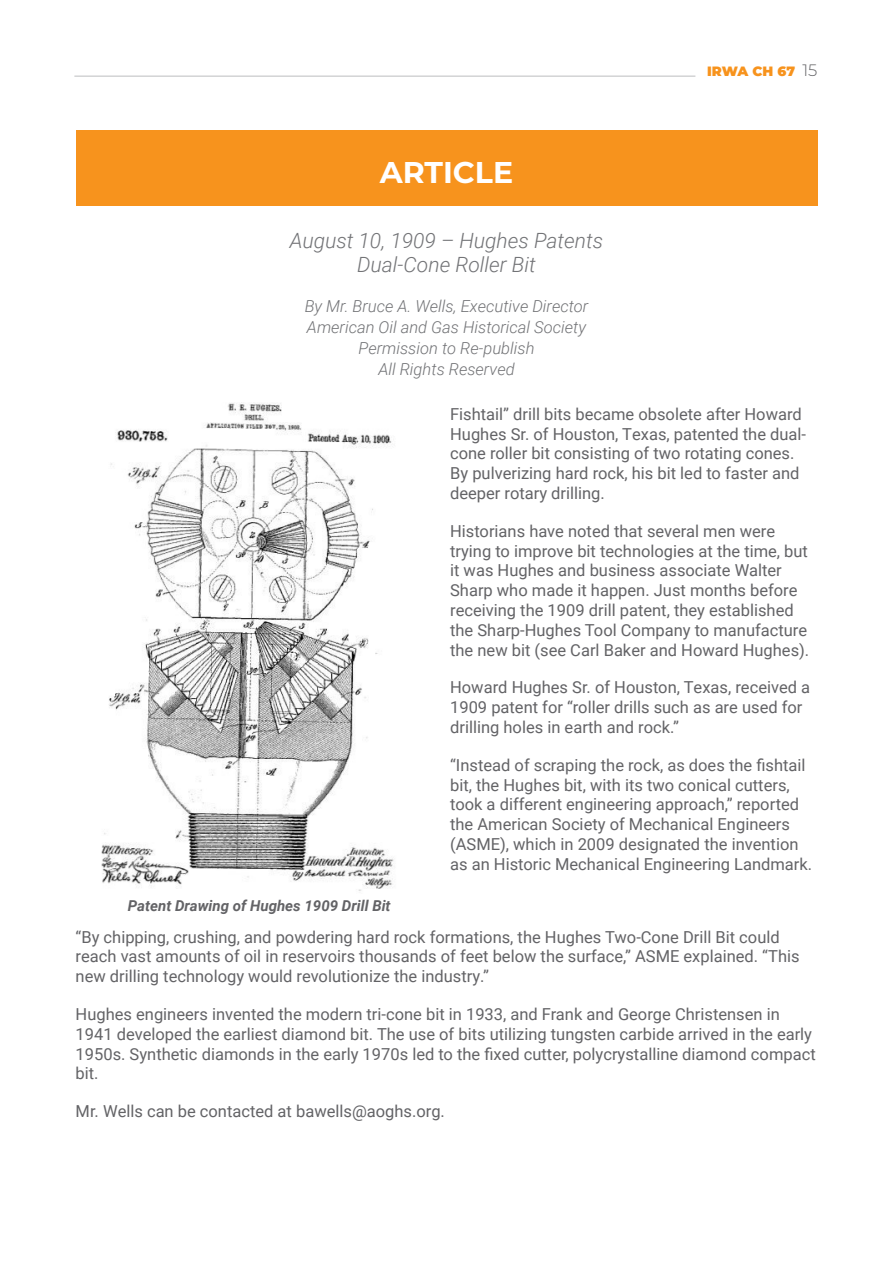
<style>
.page{position:relative;width:893px;height:1263px;background:#fff}
.page>*{position:absolute;margin:0;border:0;box-sizing:border-box;transform-origin:0 0}
.t1{font:700 30px "Montserrat";color:#fff}
.Italic_Highlight{font:italic 300 21px "Roboto";color:#727376}
.Body_Text{font:16.5px/19.8px "Roboto";color:#636366}
.Italic_Highlight-2{font:italic 300 16.5px "Roboto";color:#727376}
.t2{font:italic 700 15px "Roboto";color:#636366}
.t3{font:900 13.5px "Montserrat";color:#f7931d}
.s1{font-weight:300;font-size:16.5px;color:#636366}
</style>
<div class="page">
<div style="left:76px;top:130px;width:741px;height:76px;background:#f7931d"></div>
<img style="left:101px;top:402px;width:293px;height:489px">
<hr style="left:74px;top:76px;width:621px;height:1px;background:#bcbdc0">
<p class="t1" style="left:380px;top:150px;width:135px">ARTICLE</p>
<p class="Italic_Highlight" style="left:290px;top:226px;width:315px">August 10, 1909 – Hughes Patents</p>
<p class="Italic_Highlight" style="left:357px;top:250px;width:180px">Dual-Cone Roller Bit</p>
<p class="Italic_Highlight-2" style="left:305px;top:294px;width:285px">By Mr. Bruce A. Wells, Executive Director</p>
<p class="Italic_Highlight-2" style="left:307px;top:315px;width:281px">American Oil and Gas Historical Society</p>
<p class="Italic_Highlight-2" style="left:358px;top:336px;width:178px">Permission to Re-publish</p>
<p class="Italic_Highlight-2" style="left:378px;top:357px;width:138px">All Rights Reserved</p>
<p class="t3" style="left:707px;top:61px;width:112px">IRWA CH 67 <span class="s1">15</span></p>
<p class="t2" style="left:128px;top:895px;width:264px">Patent Drawing of Hughes 1909 Drill Bit</p>
<p class="Body_Text" style="left:450px;top:403px;width:357px">Fishtail” drill bits became obsolete after Howard Hughes Sr. of Houston, Texas, patented the dual&shy;cone roller bit consisting of two rotating cones.<br>By pulverizing hard rock, his bit led to faster and deeper rotary drilling.</p>
<p class="Body_Text" style="left:450px;top:520px;width:361px">Historians have noted that several men were trying to improve bit technologies at the time, but it was Hughes and business associate Walter Sharp who made it happen. Just months before receiving the 1909 drill patent, they established the Sharp-Hughes Tool Company to manufacture the new bit (see Carl Baker and Howard Hughes).</p>
<p class="Body_Text" style="left:450px;top:677px;width:362px">Howard Hughes Sr. of Houston, Texas, received a<br>1909 patent for “roller drills such as are used for drilling holes in earth and rock.”</p>
<p class="Body_Text" style="left:450px;top:754px;width:363px">“Instead of scraping the rock, as does the fishtail bit, the Hughes bit, with its two conical cutters, took a different engineering approach,” reported the American Society of Mechanical Engineers (ASME), which in 2009 designated the invention as an Historic Mechanical Engineering Landmark.</p>
<p class="Body_Text" style="left:76px;top:926px;width:725px">“By chipping, crushing, and powdering hard rock formations, the Hughes Two-Cone Drill Bit could reach vast amounts of oil in reservoirs thousands of feet below the surface,” ASME explained. “This new drilling technology would revolutionize the industry.”</p>
<p class="Body_Text" style="left:76px;top:1003px;width:742px">Hughes engineers invented the modern tri-cone bit in 1933, and Frank and George Christensen in 1941 developed the earliest diamond bit. The use of bits utilizing tungsten carbide arrived in the early 1950s. Synthetic diamonds in the early 1970s led to the fixed cutter, polycrystalline diamond compact bit.</p>
<p class="Body_Text" style="left:76px;top:1101px;width:371px">Mr. Wells can be contacted at bawells@aoghs.org.</p>
</div>
